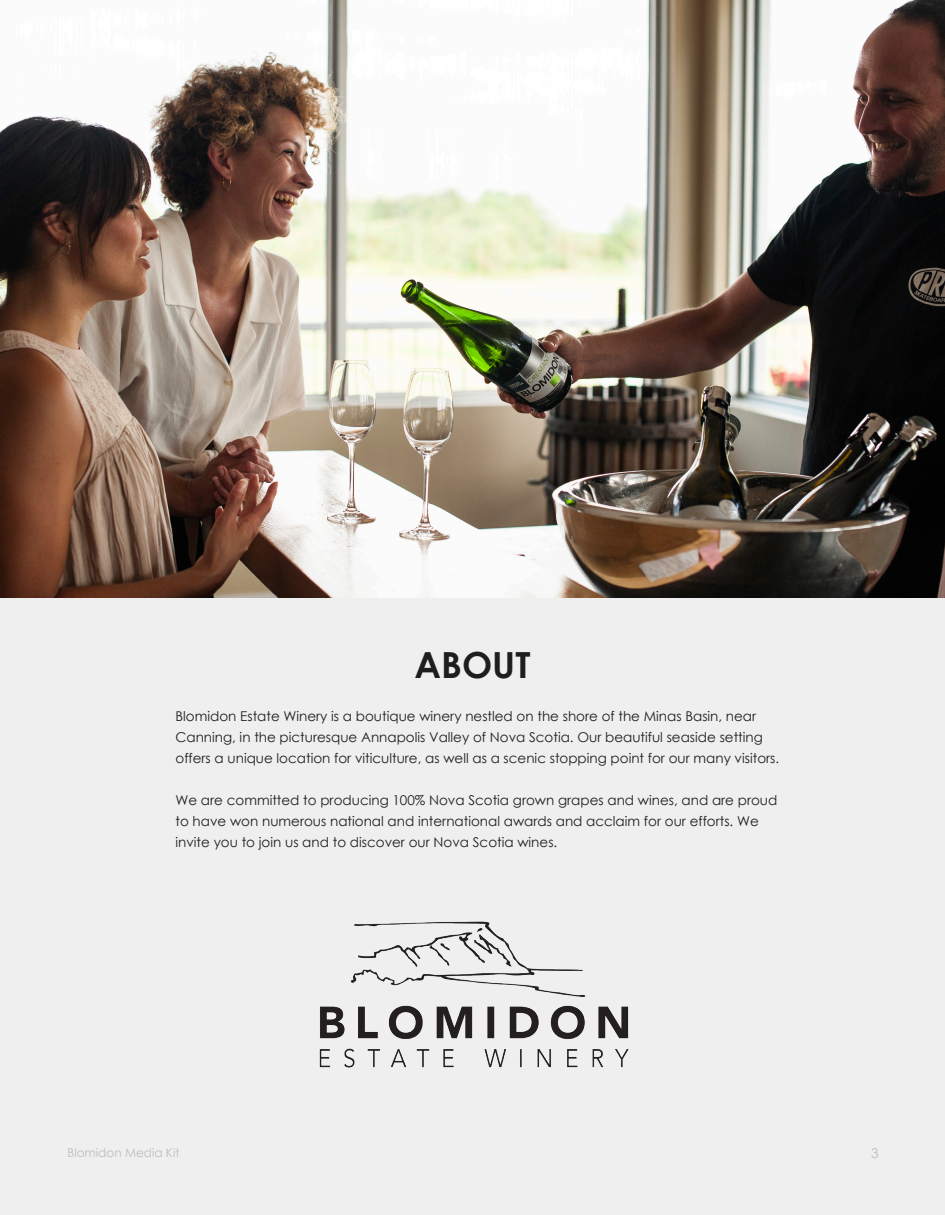
<style>
.page{position:relative;width:945px;height:1215px;background:#efefef}
.page>*{position:absolute;margin:0;border:0;box-sizing:border-box;transform-origin:0 0}
.t1{font:700 36px "Century Gothic";color:#201d1e}
.t2{font:13.5px/21px "Century Gothic";color:#201d1e}
.t3{font:13.5px "Century Gothic";color:#bdbcbf}
.t4{font:12px "Century Gothic";color:#bdbcbf}
</style>
<div class="page">
<img style="left:0;top:0;width:945px;height:598px">
<img style="left:319px;top:921px;width:310px;height:147px">
<p class="t1" style="left:415px;top:637px;width:117px">ABOUT</p>
<p class="t2" style="left:176px;top:705px;width:605px">Blomidon Estate Winery is a boutique winery nestled on the shore of the Minas Basin, near<br>Canning, in the picturesque Annapolis Valley of Nova Scotia. Our beautiful seaside setting offers a unique location for viticulture, as well as a scenic stopping point for our many visitors.</p>
<p class="t2" style="left:176px;top:789px;width:603px">We are committed to producing 100% Nova Scotia grown grapes and wines, and are proud to have won numerous national and international awards and acclaim for our efforts. We invite you to join us and to discover our Nova Scotia wines.</p>
<p class="t4" style="left:68px;top:1144px;width:114px">Blomidon Media Kit</p>
<p class="t3" style="left:871px;top:1143px;width:9px">3</p>
</div>
